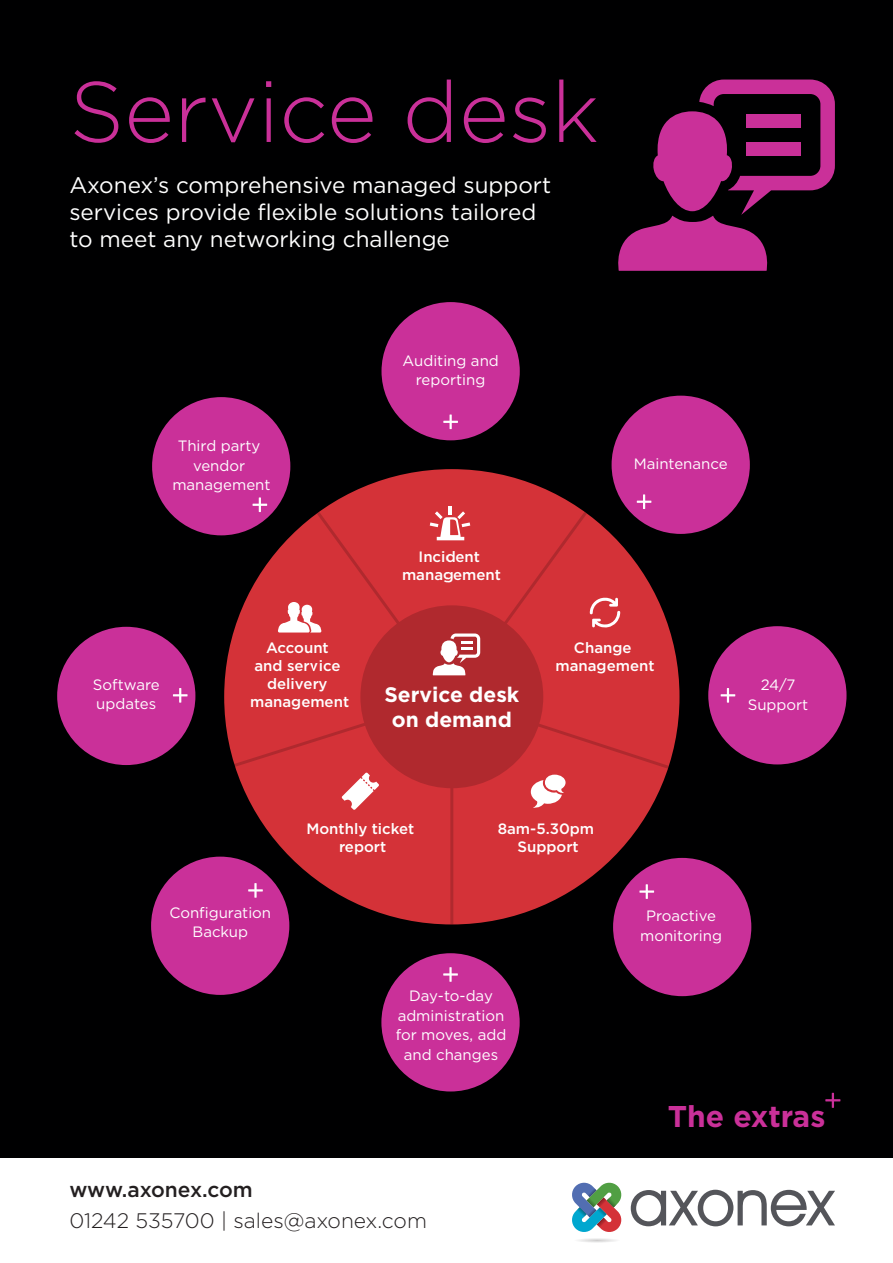
<style>
.page{position:relative;width:893px;height:1263px;background:#000001}
.page>*{position:absolute;margin:0;border:0;box-sizing:border-box;transform-origin:0 0}
.t1{font:300 85.5px "Gotham HTF";color:#ca3099}
.t2{font:700 30px "Gotham HTF";color:#ca3099}
.t3{font:22.5px/27px "Gotham HTF";color:#fff}
.t4{font:300 21px "Gotham HTF";color:#231f20}
.t5{font:700 21px/25.2px "Gotham HTF";color:#fff;text-align:center}
.t6{font:500 21px "Gotham HTF";letter-spacing:-.01em;color:#231f20}
.t7{font:15px/19.5px "Gotham HTF";color:#fff;text-align:center}
.t8{font:500 15px/18px "Gotham HTF";color:#fff;text-align:center}
</style>
<div class="page">
<div style="left:0;top:1158px;width:893px;height:105px;background:#fff"></div>
<div style="left:152px;top:397px;width:138px;height:138px;background:#ca3099;border-radius:50%"></div>
<div style="left:381px;top:302px;width:139px;height:138px;background:#ca3099;border-radius:50%"></div>
<div style="left:612px;top:396px;width:138px;height:138px;background:#ca3099;border-radius:50%"></div>
<div style="left:708px;top:626px;width:138px;height:138px;background:#ca3099;border-radius:50%"></div>
<div style="left:613px;top:858px;width:138px;height:138px;background:#ca3099;border-radius:50%"></div>
<div style="left:381px;top:953px;width:139px;height:138px;background:#ca3099;border-radius:50%"></div>
<div style="left:151px;top:857px;width:138px;height:138px;background:#ca3099;border-radius:50%"></div>
<div style="left:57px;top:627px;width:138px;height:138px;background:#ca3099;border-radius:50%"></div>
<div style="left:224px;top:469px;width:455px;height:455px;background:#d43238;border-radius:50%"></div>
<svg style="left:443px;top:414px;width:15px;height:15px"></svg>
<svg style="left:639px;top:884px;width:15px;height:15px"></svg>
<svg style="left:443px;top:967px;width:15px;height:15px"></svg>
<svg style="left:248px;top:883px;width:15px;height:15px"></svg>
<svg style="left:173px;top:688px;width:15px;height:15px"></svg>
<svg style="left:825px;top:1093px;width:15px;height:15px"></svg>
<svg style="left:618px;top:80px;width:217px;height:191px"></svg>
<hr style="left:450px;top:697px;width:3px;height:227px;background:#231f20">
<svg style="left:631px;top:1190px;width:204px;height:36px"></svg>
<svg style="left:572px;top:1237px;width:49px;height:6px"></svg>
<svg style="left:572px;top:1182px;width:50px;height:50px"></svg>
<svg style="left:721px;top:688px;width:14px;height:15px"></svg>
<svg style="left:232px;top:494px;width:437px;height:316px"></svg>
<h1 class="t1" style="left:69px;top:65px;width:531px">Service desk</h1>
<h3 class="t3" style="left:69px;top:171px;width:483px">Axonex’s comprehensive managed support services provide flexible solutions tailored to meet any networking challenge</h3>
<p class="t7" style="left:172px;top:436px;width:100px">Third party vendor management</p>
<p class="t7" style="left:402px;top:350px;width:98px">Auditing and reporting</p>
<p class="t8" style="left:402px;top:547px;width:101px">Incident management</p>
<p class="t7" style="left:634px;top:453px;width:95px">Maintenance</p>
<p class="t7" style="left:93px;top:674px;width:68px;text-align:left">Software updates</p>
<p class="t8" style="left:250px;top:638px;width:101px">Account<br>and service delivery management</p>
<p class="t8" style="left:555px;top:638px;width:101px">Change management</p>
<h3 class="t5" style="left:384px;top:682px;width:136px">Service desk on demand</h3>
<p class="t7" style="left:748px;top:675px;width:62px">24/7<br>Support</p>
<p class="t7" style="left:169px;top:903px;width:103px">Configuration<br>Backup</p>
<p class="t8" style="left:306px;top:820px;width:109px">Monthly ticket report</p>
<p class="t8" style="left:498px;top:820px;width:98px">8am-5.30pm<br>Support</p>
<p class="t7" style="left:396px;top:986px;width:112px">Day-to-day administration for moves, add and changes</p>
<p class="t7" style="left:640px;top:906px;width:83px">Proactive monitoring</p>
<h2 class="t2" style="left:668px;top:1099px;width:159px">The extras</h2>
<h3 class="t6" style="left:69px;top:1177px;width:185px">www.axonex.com</h3>
<h3 class="t4" style="left:69px;top:1209px;width:359px">01242 535700 | sales@axonex.com</h3>
</div>
